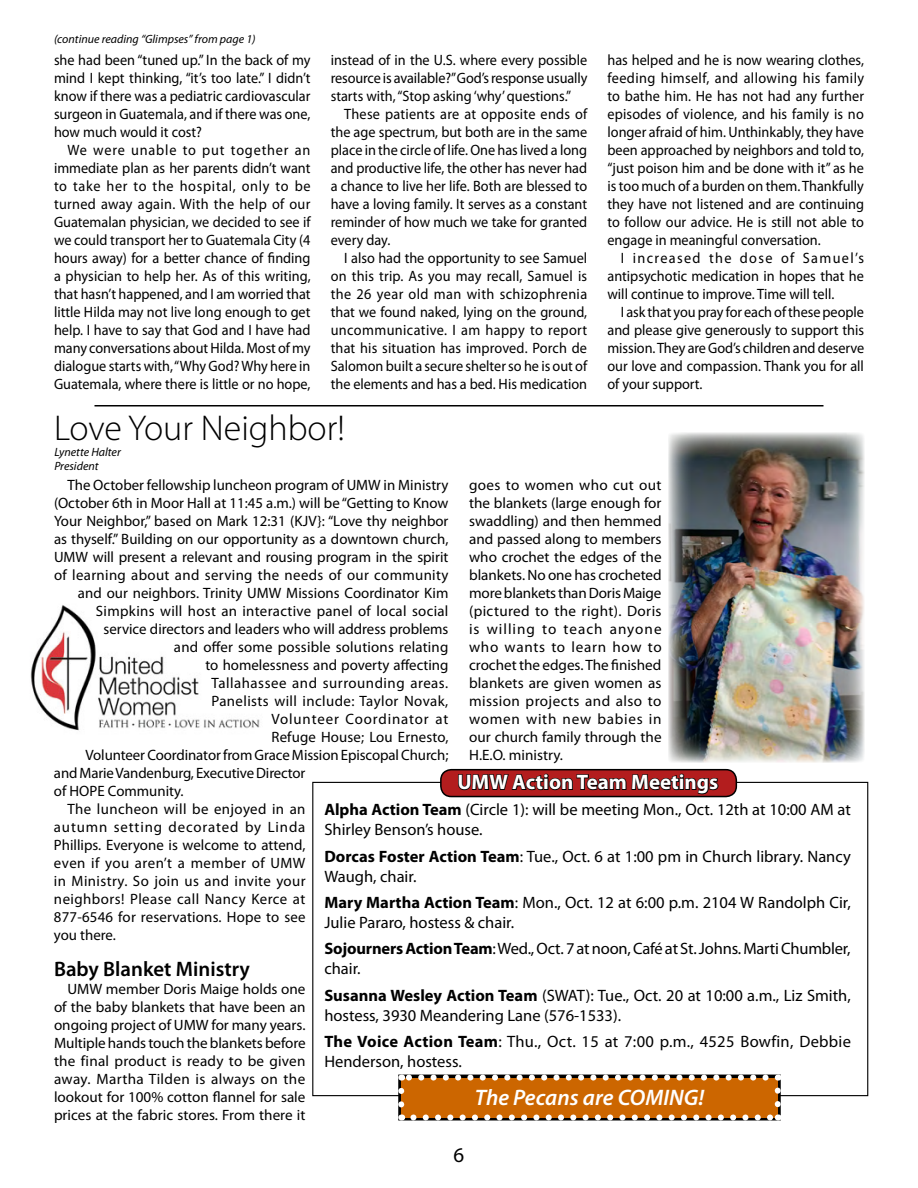
<style>
.page{position:relative;width:918px;height:1188px;background:#fff}
.page>*{position:absolute;margin:0;border:0;box-sizing:border-box;transform-origin:0 0}
.t1{font:300 36px "Myriad Pro";color:#000}
.t2{font:italic 600 22.5px "Myriad Pro";color:#fff}
.t3{font:700 21px "Myriad Pro";color:#fff}
.t4{font:600 21px "Myriad Pro";color:#000}
.t5{font:21px "Myriad Pro";color:#000}
.t6{font:16.5px/19.8px "Myriad Pro";color:#000}
.t7{font:15px/18px "Myriad Pro";color:#000;text-align:justify;scale:.95 1}
.t8{font:15px/18px "Myriad Pro";color:#000;text-align:justify}
.t9{font:15px "Myriad Pro";letter-spacing:.03em;color:#000}
.t10{font:15px "Myriad Pro";letter-spacing:.025em;color:#000}
.t11{font:15px "Myriad Pro";letter-spacing:.02em;color:#000}
.t12{font:15px "Myriad Pro";letter-spacing:.035em;color:#000}
.t13{font:15px "Myriad Pro";letter-spacing:.055em;color:#000}
.t14{font:15px "Myriad Pro";letter-spacing:.06em;color:#000}
.t15{font:italic 12px/13.5px "Myriad Pro";color:#000}
.s1{font-weight:700}
</style>
<div class="page">
<img style="left:30px;top:605px;width:230px;height:126px">
<hr style="left:94px;top:405px;width:730px;height:1px;background:#000">
<div style="left:441px;top:770px;width:295px;height:27px;background:#b31d1e;border-radius:10px"></div>
<svg style="left:457px;top:762px;width:262px;height:36px"></svg>
<div style="left:440px;top:769px;width:297px;height:28px;border:2px solid #000;border-radius:10px"></div>
<img style="left:668px;top:433px;width:196px;height:329px">
<div style="left:401px;top:1078px;width:377px;height:40px;background:#c60"></div>
<svg style="left:413px;top:1114px;width:359px;height:6px"></svg>
<svg style="left:398px;top:1091px;width:6px;height:29px"></svg>
<svg style="left:775px;top:1075px;width:6px;height:29px"></svg>
<svg style="left:401px;top:1075px;width:365px;height:6px"></svg>
<p class="t15" style="left:54px;top:32px;width:203px">(continue reading “Glimpses” from page 1)</p>
<p class="t7" style="left:54px;top:51px;width:272px">she had been “tuned up.” In the back of my mind I kept thinking, “it’s too late.” I didn’t know if there was a pediatric cardiovascular surgeon in Guatemala, and if there was one, how much would it cost?</p>
<p class="t7" style="left:54px;top:141px;width:272px;text-indent:13px">We were unable to put together an immediate plan as her parents didn’t want to take her to the hospital, only to be turned away again. With the help of our Guatemalan physician, we decided to see if we could transport her to Guatemala City (4 hours away) for a better chance of finding a physician to help her. As of this writing, that hasn’t happened, and I am worried that little Hilda may not live long enough to get help. I have to say that God and I have had many conversations about Hilda. Most of my dialogue starts with, “Why God? Why here in Guatemala, where there is little or no hope,</p>
<p class="t7" style="left:331px;top:51px;width:272px">instead of in the U.S. where every possible resource is available?” God’s response usually starts with, “Stop asking ‘why’ questions.”</p>
<p class="t7" style="left:331px;top:105px;width:272px;text-indent:13px">These patients are at opposite ends of the age spectrum, but both are in the same place in the circle of life. One has lived a long and productive life, the other has never had a chance to live her life. Both are blessed to have a loving family. It serves as a constant reminder of how much we take for granted every day.</p>
<p class="t7" style="left:331px;top:249px;width:272px;text-indent:13px">I also had the opportunity to see Samuel on this trip. As you may recall, Samuel is the 26 year old man with schizophrenia that we found naked, lying on the ground, uncommunicative. I am happy to report that his situation has improved. Porch de Salomon built a secure shelter so he is out of the elements and has a bed. His medication</p>
<p class="t7" style="left:607px;top:51px;width:272px">has helped and he is now wearing clothes, feeding himself, and allowing his family to bathe him. He has not had any further episodes of violence, and his family is no longer afraid of him. Unthinkably, they have been approached by neighbors and told to, “just poison him and be done with it” as he is too much of a burden on them. Thankfully they have not listened and are continuing to follow our advice. He is still not able to engage in meaningful conversation.</p>
<p class="t7" style="left:607px;top:249px;width:272px;text-indent:13px">I increased the dose of Samuel’s antipsychotic medication in hopes that he will continue to improve. Time will tell.</p>
<p class="t7" style="left:607px;top:303px;width:272px;text-indent:13px">I ask that you pray for each of these people and please give generously to support this mission. They are God’s children and deserve our love and compassion. Thank you for all of your support.</p>
<h1 class="t1" style="left:54px;top:408px;width:292px">Love Your Neighbor!</h1>
<p class="t8" style="left:68px;top:476px;width:383px">The October fellowship luncheon program of UMW in Ministry</p>
<p class="t8" style="left:54px;top:494px;width:396px">(October 6th in Moor Hall at 11:45 a.m.) will be “Getting to Know</p>
<p class="t8" style="left:54px;top:512px;width:396px">Your Neighbor,” based on Mark 12:31 (KJV}: “Love thy neighbor</p>
<p class="t8" style="left:54px;top:530px;width:396px">as thyself.” Building on our opportunity as a downtown church,</p>
<p class="t8" style="left:54px;top:548px;width:396px">UMW will present a relevant and rousing program in the spirit</p>
<p class="t10" style="left:54px;top:566px;width:396px">of learning about and serving the needs of our community</p>
<p class="t8" style="left:78px;top:584px;width:372px">and our neighbors. Trinity UMW Missions Coordinator Kim</p>
<p class="t11" style="left:96px;top:602px;width:354px">Simpkins will host an interactive panel of local social</p>
<p class="t8" style="left:103px;top:620px;width:346px">service directors and leaders who will address problems</p>
<p class="t8" style="left:174px;top:638px;width:276px">and offer some possible solutions relating</p>
<p class="t8" style="left:205px;top:656px;width:245px">to homelessness and poverty affecting</p>
<p class="t12" style="left:211px;top:674px;width:238px">Tallahassee and surrounding areas.</p>
<p class="t9" style="left:211px;top:692px;width:238px">Panelists will include: Taylor Novak,</p>
<p class="t14" style="left:271px;top:710px;width:178px">Volunteer Coordinator at</p>
<p class="t8" style="left:271px;top:728px;width:179px">Refuge House; Lou Ernesto,</p>
<p class="t8" style="left:85px;top:746px;width:364px">Volunteer Coordinator from Grace Mission Episcopal Church;</p>
<p class="t8" style="left:54px;top:764px;width:253px">and Marie Vandenburg, Executive Director</p>
<p class="t8" style="left:54px;top:782px;width:131px">of HOPE Community.</p>
<p class="t9" style="left:67px;top:800px;width:240px">The luncheon will be enjoyed in an</p>
<p class="t13" style="left:54px;top:818px;width:253px">autumn setting decorated by Linda</p>
<p class="t8" style="left:54px;top:836px;width:253px">Phillips. Everyone is welcome to attend,</p>
<p class="t9" style="left:54px;top:854px;width:253px">even if you aren’t a member of UMW</p>
<p class="t10" style="left:54px;top:872px;width:253px">in Ministry. So join us and invite your</p>
<p class="t9" style="left:54px;top:890px;width:253px">neighbors! Please call Nancy Kerce at</p>
<p class="t8" style="left:54px;top:908px;width:253px">877-6546 for reservations. Hope to see</p>
<p class="t8" style="left:54px;top:926px;width:63px">you there.</p>
<h3 class="t4" style="left:54px;top:956px;width:197px">Baby Blanket Ministry</h3>
<p class="t8" style="left:54px;top:980px;width:253px;text-indent:13px">UMW member Doris Maige holds one of the baby blankets that have been an ongoing project of UMW for many years.<br>Multiple hands touch the blankets before the final product is ready to be given away. Martha Tilden is always on the lookout for 100% cotton flannel for sale prices at the fabric stores. From there it</p>
<p class="t15" style="left:54px;top:445px;width:68px">Lynette Halter<br>President</p>
<p class="t8" style="left:469px;top:476px;width:194px">goes to women who cut out the blankets (large enough for swaddling) and then hemmed and passed along to members who crochet the edges of the blankets. No one has crocheted more blankets than Doris Maige (pictured to the right). Doris is willing to teach anyone who wants to learn how to crochet the edges. The finished blankets are given women as mission projects and also to women with new babies in our church family through the H.E.O. ministry.</p>
<h3 class="t3" style="left:457px;top:768px;width:263px">UMW Action Team Meetings</h3>
<p class="t6" style="left:324px;top:800px;width:528px"><span class="s1">Alpha Action Team</span> (Circle 1): will be meeting Mon., Oct. 12th at 10:00 AM at<br>Shirley Benson’s house.</p>
<p class="t6" style="left:324px;top:846px;width:528px"><span class="s1">Dorcas Foster Action Team</span>: Tue., Oct. 6 at 1:00 pm in Church library. Nancy<br>Waugh, chair.</p>
<p class="t6" style="left:324px;top:892px;width:528px"><span class="s1">Mary Martha Action Team</span>: Mon., Oct. 12 at 6:00 p.m. 2104 W Randolph Cir,<br>Julie Pararo, hostess &amp; chair.</p>
<p class="t6" style="left:324px;top:939px;width:528px"><span class="s1">Sojourners Action Team</span>: Wed., Oct. 7 at noon, Café at St. Johns. Marti Chumbler, chair.</p>
<p class="t6" style="left:324px;top:985px;width:528px"><span class="s1">Susanna Wesley Action Team</span> (SWAT): Tue., Oct. 20 at 10:00 a.m., Liz Smith, hostess, 3930 Meandering Lane (576-1533).</p>
<p class="t6" style="left:324px;top:1031px;width:528px"><span class="s1">The Voice Action Team</span>: Thu., Oct. 15 at 7:00 p.m., 4525 Bowfin, Debbie<br>Henderson, hostess.</p>
<h2 class="t2" style="left:475px;top:1083px;width:231px">The Pecans are COMING!</h2>
<h3 class="t5" style="left:454px;top:1142px;width:12px">6</h3>
</div>
